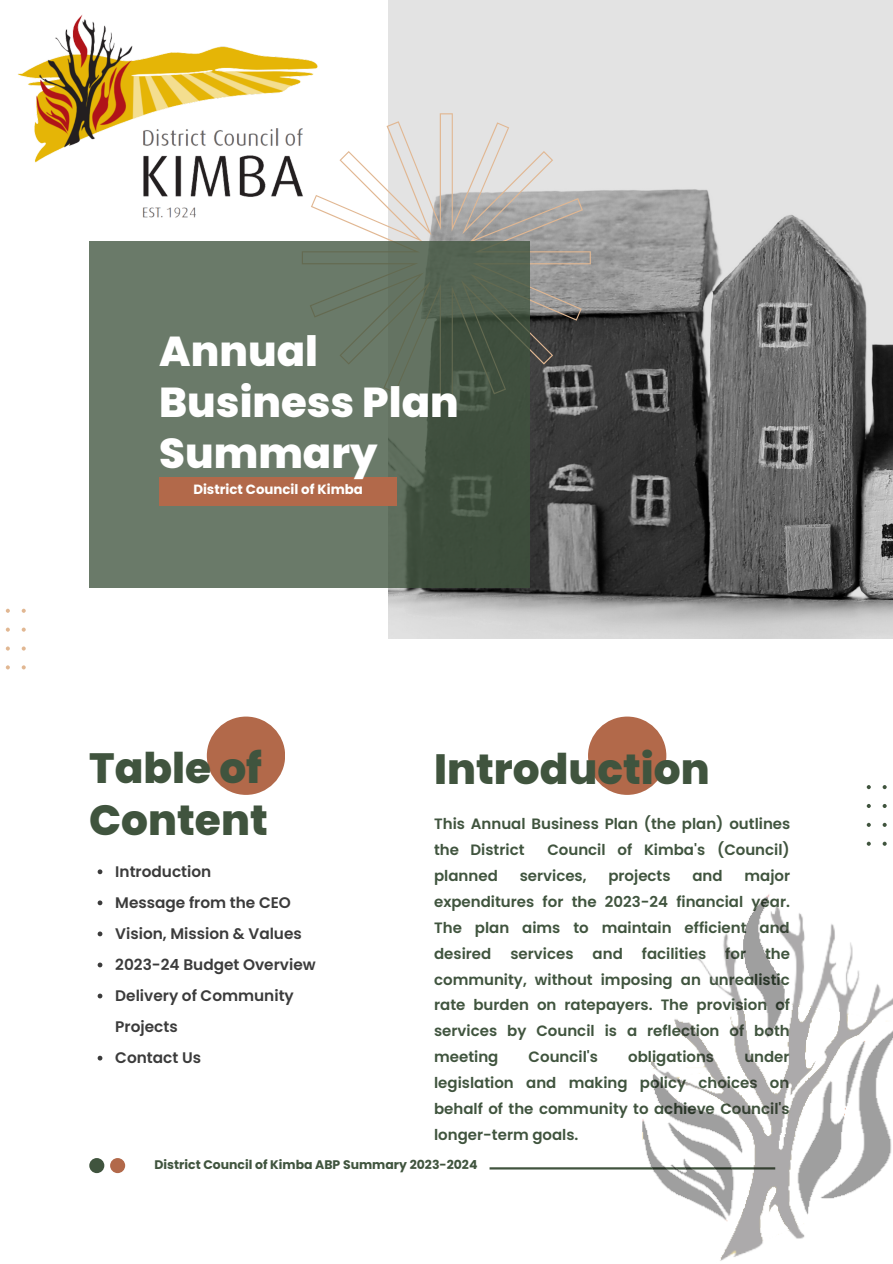
<style>
.page{position:relative;width:893px;height:1264px;background:#fff}
.page>*{position:absolute;margin:0;border:0;box-sizing:border-box;transform-origin:0 0}
.t1{font:800 42.3px/51.3px "Poppins";color:#40543e}
.t2{font:800 41.7px/50.6px "Poppins";color:#fff}
.t3{font:600 15.3px/31px "Poppins";color:#3b3b3b}
.t4{font:600 15px/25.8px "Poppins";color:#40543e;text-align:justify}
.t5{font:700 13.35px "Poppins";color:#fff}
.t6{font:700 12.45px "Poppins";color:#40543e}
</style>
<div class="page">
<img style="left:388px;top:0;width:504px;height:638px">
<svg style="left:354px;top:113px;width:236px;height:289px;background:#bdbbb8"></svg>
<svg style="left:89px;top:242px;width:440px;height:346px;background:#5c6b5a"></svg>
<div style="left:159px;top:476px;width:238px;height:29px;background:#b2694a"></div>
<div style="left:89px;top:1157px;width:15px;height:16px;background:#40543e;border-radius:50%"></div>
<div style="left:110px;top:1157px;width:15px;height:16px;background:#b2694a;border-radius:50%"></div>
<div style="left:207px;top:716px;width:78px;height:79px;background:#b2694a;border-radius:50%"></div>
<div style="left:588px;top:716px;width:78px;height:79px;background:#b2694a;border-radius:50%"></div>
<hr style="left:489px;top:1167px;width:286px;height:2px;background:#40543e">
<svg style="left:5px;top:627px;width:5px;height:4px"></svg>
<svg style="left:22px;top:627px;width:4px;height:4px"></svg>
<svg style="left:5px;top:646px;width:5px;height:4px"></svg>
<svg style="left:22px;top:646px;width:4px;height:4px"></svg>
<svg style="left:5px;top:608px;width:5px;height:5px"></svg>
<svg style="left:22px;top:608px;width:4px;height:5px"></svg>
<svg style="left:5px;top:665px;width:5px;height:4px"></svg>
<svg style="left:22px;top:665px;width:4px;height:4px"></svg>
<svg style="left:882px;top:804px;width:4px;height:4px"></svg>
<svg style="left:866px;top:804px;width:4px;height:4px"></svg>
<svg style="left:882px;top:822px;width:4px;height:5px"></svg>
<svg style="left:866px;top:822px;width:4px;height:5px"></svg>
<svg style="left:882px;top:785px;width:4px;height:4px"></svg>
<svg style="left:866px;top:785px;width:4px;height:4px"></svg>
<svg style="left:882px;top:841px;width:4px;height:4px"></svg>
<svg style="left:866px;top:841px;width:4px;height:4px"></svg>
<img style="left:601px;top:894px;width:291px;height:367px">
<img style="left:18px;top:15px;width:336px;height:372px">
<svg style="left:98px;top:869px;width:4px;height:5px"></svg>
<svg style="left:98px;top:900px;width:4px;height:5px"></svg>
<svg style="left:98px;top:931px;width:4px;height:5px"></svg>
<svg style="left:98px;top:962px;width:4px;height:5px"></svg>
<svg style="left:98px;top:993px;width:4px;height:5px"></svg>
<svg style="left:98px;top:1055px;width:4px;height:5px"></svg>
<p class="t2" style="left:159px;top:326px;width:301px">Annual<br>Business Plan<br>Summary</p>
<p class="t5" style="left:193px;top:480px;width:171px">District Council of Kimba</p>
<p class="t1" style="left:89px;top:743px;width:180px">Table of<br>Content</p>
<p class="t1" style="left:434px;top:743px;width:277px">Introduction</p>
<p class="t4" style="left:434px;top:811px;width:357px">This Annual Business Plan (the plan) outlines the District</p>
<p class="t4" style="left:547px;top:837px;width:244px">Council of Kimba's (Council)</p>
<p class="t3" style="left:115px;top:855px;width:97px">Introduction</p>
<p class="t3" style="left:115px;top:886px;width:177px">Message from the CEO</p>
<p class="t3" style="left:115px;top:917px;width:188px">Vision, Mission &amp; Values</p>
<p class="t3" style="left:115px;top:948px;width:202px">2023-24 Budget Overview</p>
<p class="t3" style="left:115px;top:979px;width:180px">Delivery of Community<br>Projects</p>
<p class="t3" style="left:115px;top:1042px;width:87px">Contact Us</p>
<p class="t4" style="left:434px;top:862px;width:357px;text-indent:310px">major expenditures for the 2023-24 financial year.<br>The plan aims to maintain efficient and desired</p>
<p class="t4" style="left:434px;top:862px;width:65px">planned</p>
<p class="t4" style="left:519px;top:862px;width:68px">services,</p>
<p class="t4" style="left:608px;top:862px;width:64px">projects</p>
<p class="t4" style="left:692px;top:862px;width:32px">and</p>
<p class="t4" style="left:510px;top:940px;width:65px">services</p>
<p class="t4" style="left:592px;top:940px;width:32px">and</p>
<p class="t4" style="left:642px;top:940px;width:66px">facilities</p>
<p class="t4" style="left:725px;top:940px;width:22px">for</p>
<p class="t4" style="left:434px;top:940px;width:357px;text-indent:331px">the community, without imposing an unrealistic rate burden on ratepayers. The provision of services by Council is a reflection of both meeting</p>
<p class="t4" style="left:528px;top:1043px;width:71px">Council's</p>
<p class="t4" style="left:628px;top:1043px;width:87px">obligations</p>
<p class="t4" style="left:434px;top:1043px;width:357px;text-indent:310px">under legislation and making policy choices on behalf of the community to achieve Council's longer-term goals.</p>
<p class="t6" style="left:154px;top:1156px;width:324px">District Council of Kimba ABP Summary 2023-2024</p>
</div>
